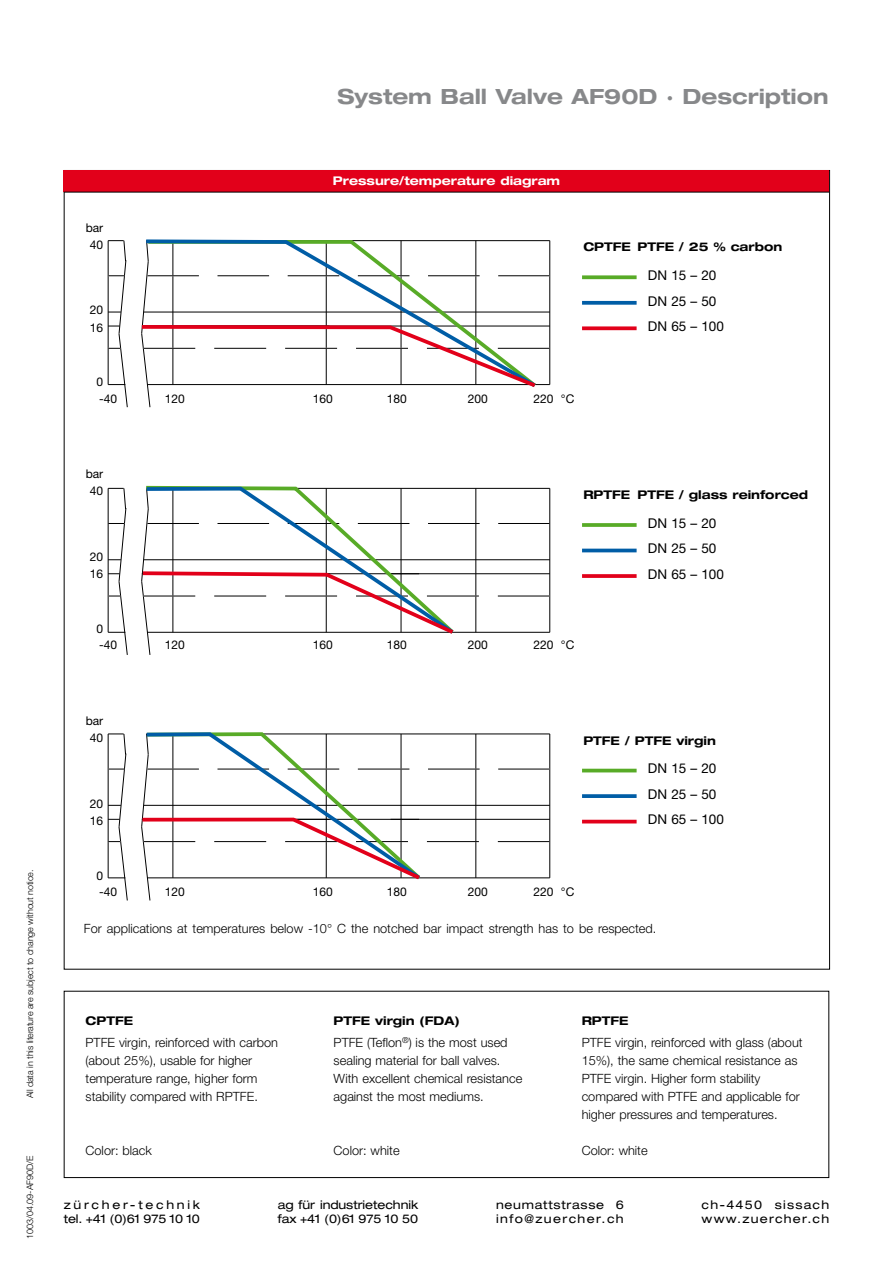
<style>
.page{position:relative;width:893px;height:1263px;background:#fff}
.page>*{position:absolute;margin:0;border:0;box-sizing:border-box;transform-origin:0 0}
.t1{font:700 expanded 21px "Helvetica Neue";color:#87888a}
.t2{font:13.5px "Helvetica Neue";color:#000}
.t3{font:300 12.75px/18px "Helvetica Neue";color:#000}
.t4{font:12px/17.1px "Helvetica Neue";color:#000}
.t5{font:700 expanded 12px "Helvetica Neue";color:#000}
.t6{font:expanded 12px/14.4px "Helvetica Neue";letter-spacing:-.005em;color:#000}
.t7{font:expanded 12px/14.4px "Helvetica Neue";letter-spacing:.225em;color:#000}
.t8{font:expanded 12px/14.4px "Helvetica Neue";letter-spacing:.06em;color:#000}
.t9{font:expanded 12px/14.4px "Helvetica Neue";letter-spacing:.1em;color:#000}
.t10{font:700 expanded 12px "Helvetica Neue";color:#fff}
.t11{font:300 9px "Helvetica Neue";letter-spacing:-.015em;color:#000}
</style>
<div class="page">
<div style="left:64px;top:991px;width:765px;height:187px;border:1px solid #000"></div>
<div style="left:64px;top:170px;width:765px;height:21px;background:#e2001a"></div>
<svg style="left:582px;top:275px;width:55px;height:4px"></svg>
<svg style="left:582px;top:523px;width:55px;height:4px"></svg>
<hr style="left:582px;top:769px;width:55px;height:3px;background:#58ab27">
<svg style="left:582px;top:301px;width:55px;height:4px"></svg>
<hr style="left:582px;top:549px;width:55px;height:3px;background:#005da6">
<svg style="left:582px;top:794px;width:55px;height:4px"></svg>
<svg style="left:582px;top:326px;width:55px;height:4px"></svg>
<svg style="left:582px;top:574px;width:55px;height:4px"></svg>
<hr style="left:582px;top:820px;width:55px;height:3px;background:#e2001a">
<svg style="left:108px;top:240px;width:20px;height:168px"></svg>
<svg style="left:108px;top:488px;width:20px;height:167px"></svg>
<svg style="left:108px;top:733px;width:20px;height:168px"></svg>
<svg style="left:141px;top:240px;width:409px;height:168px"></svg>
<svg style="left:141px;top:732px;width:409px;height:169px"></svg>
<svg style="left:141px;top:488px;width:409px;height:167px"></svg>
<hr style="left:64px;top:192px;width:765px;height:1px;background:#000">
<p class="t11" style="left:24px;top:1098px;width:230px;rotate:-90deg">All data in this literature are subject to change without notice.</p>
<p class="t11" style="left:24px;top:1239px;width:85px;rotate:-90deg">1003/04.09-AF90D/E</p>
<h1 class="t1" style="left:337px;top:84px;width:493px">System Ball Valve AF90D · Description</h1>
<p class="t4" style="left:86px;top:219px;width:19px">bar</p>
<p class="t4" style="left:90px;top:236px;width:15px">40</p>
<p class="t4" style="left:90px;top:301px;width:15px">20<br>16</p>
<p class="t4" style="left:97px;top:374px;width:22px;line-height:16.2px">0 -40</p>
<p class="t4" style="left:86px;top:465px;width:19px">bar</p>
<p class="t4" style="left:90px;top:482px;width:15px">40</p>
<p class="t4" style="left:90px;top:548px;width:15px">20<br>16</p>
<p class="t4" style="left:97px;top:620px;width:22px;line-height:16.2px">0 -40</p>
<p class="t4" style="left:86px;top:712px;width:19px">bar</p>
<p class="t4" style="left:90px;top:729px;width:15px">40</p>
<p class="t4" style="left:90px;top:795px;width:15px">20<br>16</p>
<p class="t4" style="left:97px;top:867px;width:22px;line-height:16.2px">0 -40</p>
<p class="t10" style="left:333px;top:174px;width:229px">Pressure/temperature diagram</p>
<p class="t5" style="left:583px;top:239px;width:200px">CPTFE PTFE / 25 % carbon</p>
<p class="t2" style="left:648px;top:267px;width:70px">DN 15 – 20</p>
<p class="t2" style="left:648px;top:293px;width:70px">DN 25 – 50</p>
<p class="t2" style="left:648px;top:318px;width:77px">DN 65 – 100</p>
<p class="t4" style="left:165px;top:389px;width:22px">120</p>
<p class="t4" style="left:313px;top:389px;width:22px">160</p>
<p class="t4" style="left:387px;top:389px;width:22px">180</p>
<p class="t4" style="left:468px;top:389px;width:22px">200</p>
<p class="t4" style="left:534px;top:389px;width:42px">220 °C</p>
<p class="t5" style="left:583px;top:487px;width:226px">RPTFE PTFE / glass reinforced</p>
<p class="t2" style="left:648px;top:515px;width:70px">DN 15 – 20</p>
<p class="t2" style="left:648px;top:540px;width:70px">DN 25 – 50</p>
<p class="t2" style="left:648px;top:566px;width:77px">DN 65 – 100</p>
<p class="t4" style="left:165px;top:636px;width:22px">120</p>
<p class="t4" style="left:313px;top:636px;width:22px">160</p>
<p class="t4" style="left:387px;top:636px;width:22px">180</p>
<p class="t4" style="left:468px;top:636px;width:22px">200</p>
<p class="t4" style="left:534px;top:636px;width:42px">220 °C</p>
<p class="t5" style="left:583px;top:733px;width:134px">PTFE / PTFE virgin</p>
<p class="t2" style="left:648px;top:760px;width:70px">DN 15 – 20</p>
<p class="t2" style="left:648px;top:786px;width:70px">DN 25 – 50</p>
<p class="t2" style="left:648px;top:811px;width:77px">DN 65 – 100</p>
<p class="t4" style="left:165px;top:883px;width:22px">120</p>
<p class="t4" style="left:313px;top:883px;width:22px">160</p>
<p class="t4" style="left:387px;top:883px;width:22px">180</p>
<p class="t4" style="left:468px;top:883px;width:22px">200</p>
<p class="t4" style="left:534px;top:883px;width:42px">220 °C</p>
<p class="t3" style="left:84px;top:919px;width:574px">For applications at temperatures below -10° C the notched bar impact strength has to be respected.</p>
<p class="t5" style="left:86px;top:1013px;width:49px">CPTFE</p>
<p class="t3" style="left:86px;top:1033px;width:194px">PTFE virgin, reinforced with carbon (about 25%), usable for higher temperature range, higher form stability compared with RPTFE.</p>
<p class="t3" style="left:86px;top:1141px;width:68px">Color: black</p>
<p class="t5" style="left:334px;top:1013px;width:128px">PTFE virgin (FDA)</p>
<p class="t3" style="left:334px;top:1033px;width:190px">PTFE (Teflon<sup>®</sup>) is the most used sealing material for ball valves.<br>With excellent chemical resistance against the most mediums.</p>
<p class="t3" style="left:334px;top:1141px;width:68px">Color: white</p>
<p class="t5" style="left:582px;top:1013px;width:48px">RPTFE</p>
<p class="t3" style="left:582px;top:1033px;width:222px">PTFE virgin, reinforced with glass (about 15%), the same chemical resistance as PTFE virgin. Higher form stability compared with PTFE and applicable for higher pressures and temperatures.</p>
<p class="t3" style="left:582px;top:1141px;width:68px">Color: white</p>
<p class="t7" style="left:64px;top:1197px;width:138px">zürcher-technik tel. +41 (0)61 975 10 10</p>
<p class="t6" style="left:278px;top:1197px;width:142px">ag für industrietechnik fax +41 (0)61 975 10 50</p>
<p class="t9" style="left:702px;top:1197px;width:129px">ch-4450 sissach www.zuercher.ch</p>
<p class="t8" style="left:496px;top:1197px;width:129px">neumattstrasse 6 info@zuercher.ch</p>
</div>
